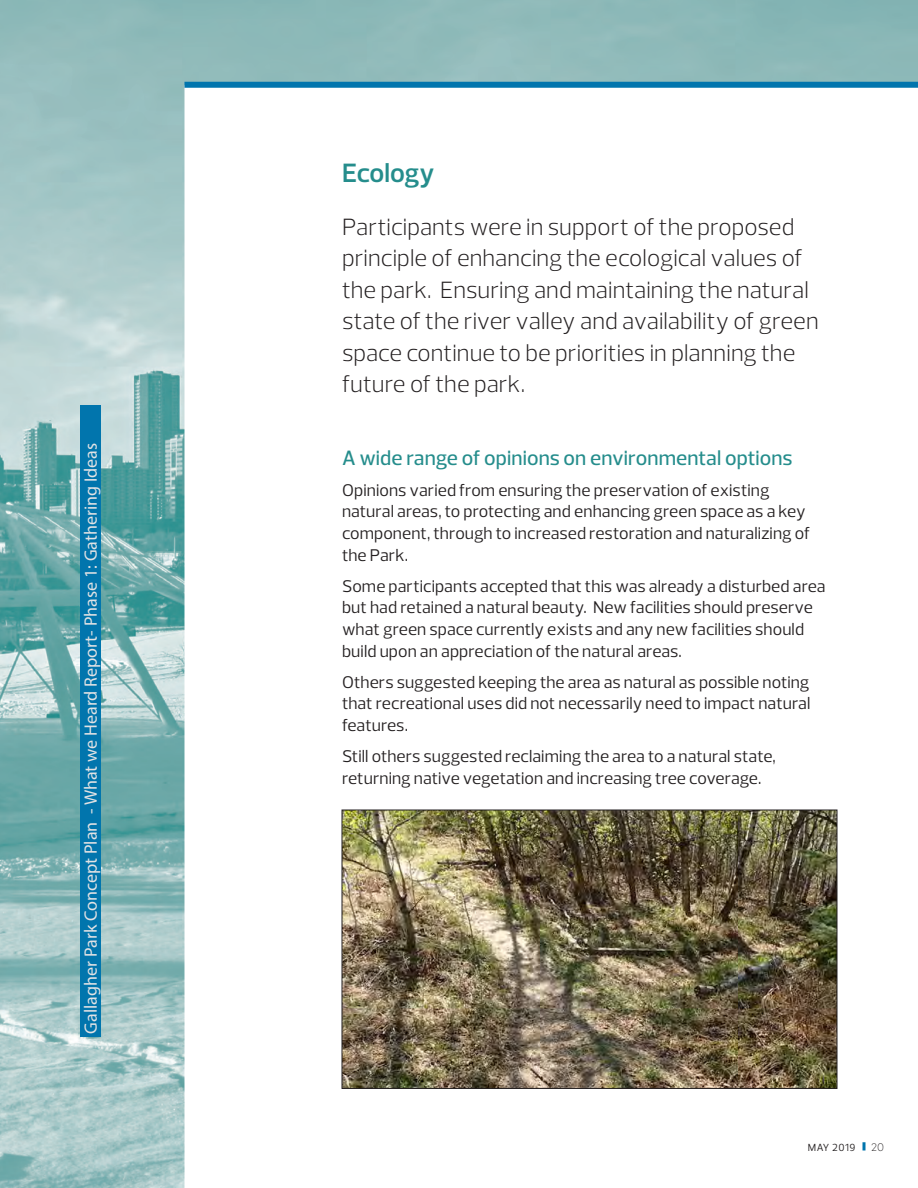
<style>
.page{position:relative;width:918px;height:1188px;background:#fff}
.page>*{position:absolute;margin:0;border:0;box-sizing:border-box;transform-origin:0 0}
.Section_Heading{font:600 27px "Prelo";letter-spacing:-.005em;color:#258d8c}
.P_Pull_Quote_Med_-_L{font:300 24px/31.5px "Prelo";color:#231f20}
.Sub-Heading{font:500 21px "Prelo";letter-spacing:.005em;color:#258d8c}
.Side{font:18px "Myriad Pro";color:#e1e2e4}
.P_Body_1a_-_Roman_10{font:17.25px/21.8px "Prelo";letter-spacing:.005em;color:#231f20}
.t1{font:10.5px "Prelo";letter-spacing:.05em;color:#231f20}
.t2{font:300 10.5px "Nobel";color:#231f20}
</style>
<div class="page">
<img style="left:0;top:0;width:918px;height:1188px">
<div style="left:80px;top:405px;width:21px;height:631px;background:#0175ad"></div>
<div style="left:184px;top:82px;width:734px;height:6px;background:#0175ad"></div>
<img style="left:344px;top:812px;width:491px;height:275px">
<div style="left:342px;top:810px;width:495px;height:279px;border:1px solid #231f20"></div>
<p class="Side" style="left:80px;top:1034px;width:592px;rotate:-90deg">Gallagher Park Concept Plan - What we Heard Report- Phase 1: Gathering Ideas</p>
<p class="Section_Heading" style="left:342px;top:157px;width:94px">Ecology</p>
<p class="P_Pull_Quote_Med_-_L" style="left:342px;top:211px;width:478px">Participants were in support of the proposed principle of enhancing the ecological values of the park. Ensuring and maintaining the natural state of the river valley and availability of green space continue to be priorities in planning the future of the park.</p>
<p class="Sub-Heading" style="left:342px;top:445px;width:452px">A wide range of opinions on environmental options</p>
<p class="P_Body_1a_-_Roman_10" style="left:342px;top:479px;width:470px">Opinions varied from ensuring the preservation of existing natural areas, to protecting and enhancing green space as a key component, through to increased restoration and naturalizing of the Park.</p>
<p class="P_Body_1a_-_Roman_10" style="left:342px;top:575px;width:485px">Some participants accepted that this was already a disturbed area but had retained a natural beauty. New facilities should preserve what green space currently exists and any new facilities should build upon an appreciation of the natural areas.</p>
<p class="P_Body_1a_-_Roman_10" style="left:342px;top:671px;width:470px;text-align:justify">Others suggested keeping the area as natural as possible noting that recreational uses did not necessarily need to impact natural features.</p>
<p class="P_Body_1a_-_Roman_10" style="left:342px;top:745px;width:435px">Still others suggested reclaiming the area to a natural state, returning native vegetation and increasing tree coverage.</p>
<p class="t1" style="left:808px;top:1141px;width:49px">MAY 2019</p>
<p class="t2" style="left:872px;top:1141px;width:14px">20</p>
</div>
